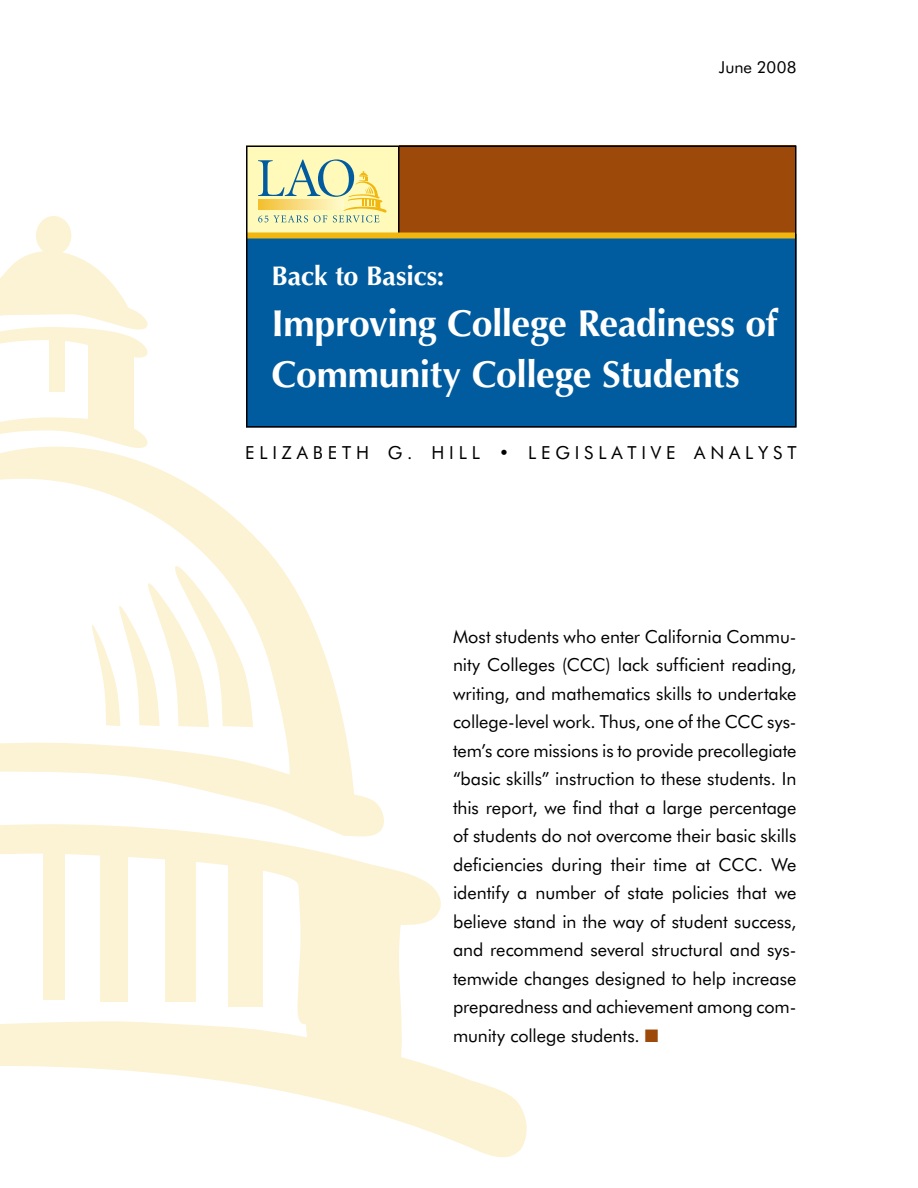
<style>
.page{position:relative;width:918px;height:1188px;background:#fff}
.page>*{position:absolute;margin:0;border:0;box-sizing:border-box;transform-origin:0 0}
.t1{font:700 37.5px/51px "Optima LT Std";letter-spacing:-.01em;color:#fff}
.Kicker_Head{font:700 27px "Optima LT Std";letter-spacing:-.01em;color:#fff}
.Summary_Text{font:18px/28.5px "Futura BT";color:#000;text-align:justify}
.Summary_Text-2{font:18px "Futura BT";letter-spacing:.265em;color:#000}
.Summary_Text-3{font:16.5px "Futura BT";letter-spacing:.005em;color:#000}
.s1{color:#9d490a}
</style>
<div class="page">
<svg style="left:105px;top:1069px;width:421px;height:88px"></svg>
<svg style="left:0;top:839px;width:441px;height:230px;fill:#fcf4db"></svg>
<div style="left:43px;top:853px;width:21px;height:147px;background:#fcf2d4"></div>
<div style="left:100px;top:851px;width:27px;height:151px;background:#fcf2d4"></div>
<div style="left:165px;top:851px;width:31px;height:151px;background:#fcf2d4"></div>
<div style="left:228px;top:864px;width:35px;height:143px;background:#fcf2d4"></div>
<svg style="left:0;top:795px;width:384px;height:44px"></svg>
<svg style="left:0;top:450px;width:355px;height:357px"></svg>
<svg style="left:0;top:417px;width:148px;height:33px"></svg>
<div style="left:49px;top:334px;width:15px;height:58px;background:#fcf2d4"></div>
<div style="left:88px;top:342px;width:45px;height:86px;background:#fcf2d4"></div>
<svg style="left:0;top:243px;width:148px;height:117px"></svg>
<div style="left:36px;top:216px;width:35px;height:39px;background:#fcf2d4;border-radius:50%"></div>
<div style="left:246px;top:234px;width:550px;height:194px;background:#005c9e"></div>
<div style="left:399px;top:146px;width:397px;height:90px;background:#9d490a"></div>
<div style="left:246px;top:146px;width:153px;height:90px;background:#fffaba"></div>
<svg style="left:258px;top:159px;width:129px;height:63px"></svg>
<hr style="left:398px;top:146px;width:2px;height:87px;background:#000">
<div style="left:246px;top:232px;width:550px;height:6px;background:#f1b60f"></div>
<div style="left:246px;top:146px;width:550px;height:282px;border:2px solid #000"></div>
<p class="Summary_Text-3" style="left:719px;top:57px;width:79px">June 2008</p>
<p class="Kicker_Head" style="left:272px;top:260px;width:174px">Back to Basics:</p>
<p class="t1" style="left:272px;top:299px;width:507px">Improving College Readiness of<br>Community College Students</p>
<p class="Summary_Text-2" style="left:245px;top:442px;width:298px">Elizabe th G. H ill • Leg</p>
<p class="Summary_Text-2" style="left:575px;top:442px;width:223px">islative Analyst</p>
<p class="Summary_Text" style="left:453px;top:622px;width:345px">Most students who enter California Commu&shy;nity Colleges (CCC) lack sufficient reading, writing, and mathematics skills to undertake college-level work. Thus, one of the CCC sys&shy;tem’s core missions is to provide precollegiate “basic skills” instruction to these students. In this report, we find that a large percentage of students do not overcome their basic skills deficiencies during their time at CCC. We identify a number of state policies that we believe stand in the way of student success, and recommend several structural and sys&shy;temwide changes designed to help increase preparedness and achievement among com&shy;munity college students. <span class="s1">■</span></p>
</div>
